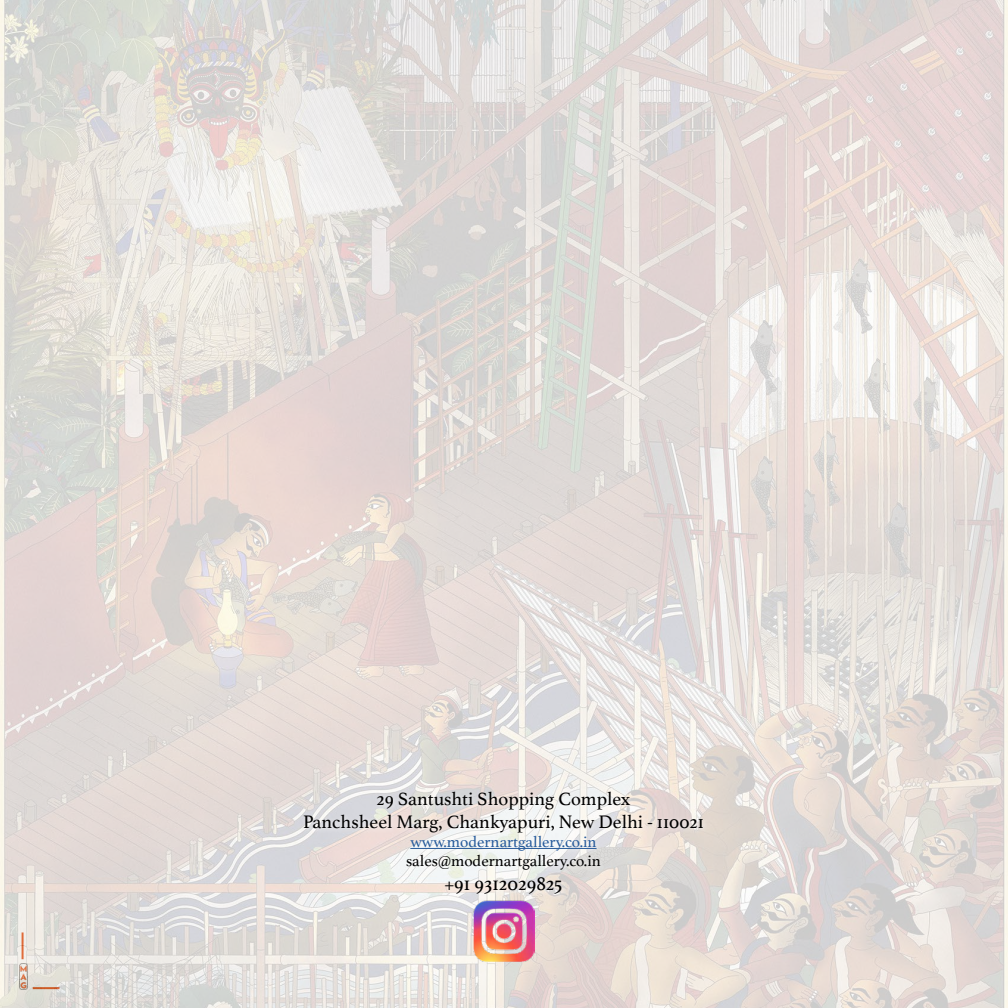
<style>
.page{position:relative;width:1008px;height:1008px;background:#fff}
.page>*{position:absolute;margin:0;border:0;box-sizing:border-box;transform-origin:0 0}
.t1{font:20px "Athelas";color:#000}
.t2{font:19px/22.8px "Athelas";color:#000;text-align:center}
.t3{font:16px "Athelas";color:#000}
.t4{font:16px "Athelas";color:#275b9b}
</style>
<div class="page">
<img style="left:0;top:0;width:1008px;height:1008px">
<div style="left:301px;top:789px;width:408px;height:111px;background:#fff;opacity:.75"></div>
<hr style="left:410px;top:848px;width:187px;height:1px;background:#275b9b">
<img style="left:474px;top:901px;width:60px;height:60px">
<p class="t2" style="left:303px;top:787px;width:402px">29 Santushti Shopping Complex<br>Panchsheel Marg, Chankyapuri, New Delhi - 110021</p>
<p class="t4" style="left:410px;top:829px;width:188px">www.modernartgallery.co.in</p>
<p class="t3" style="left:406px;top:848px;width:196px">sales@modernartgallery.co.in</p>
<p class="t1" style="left:444px;top:868px;width:120px">+91 9312029825</p>
</div>
